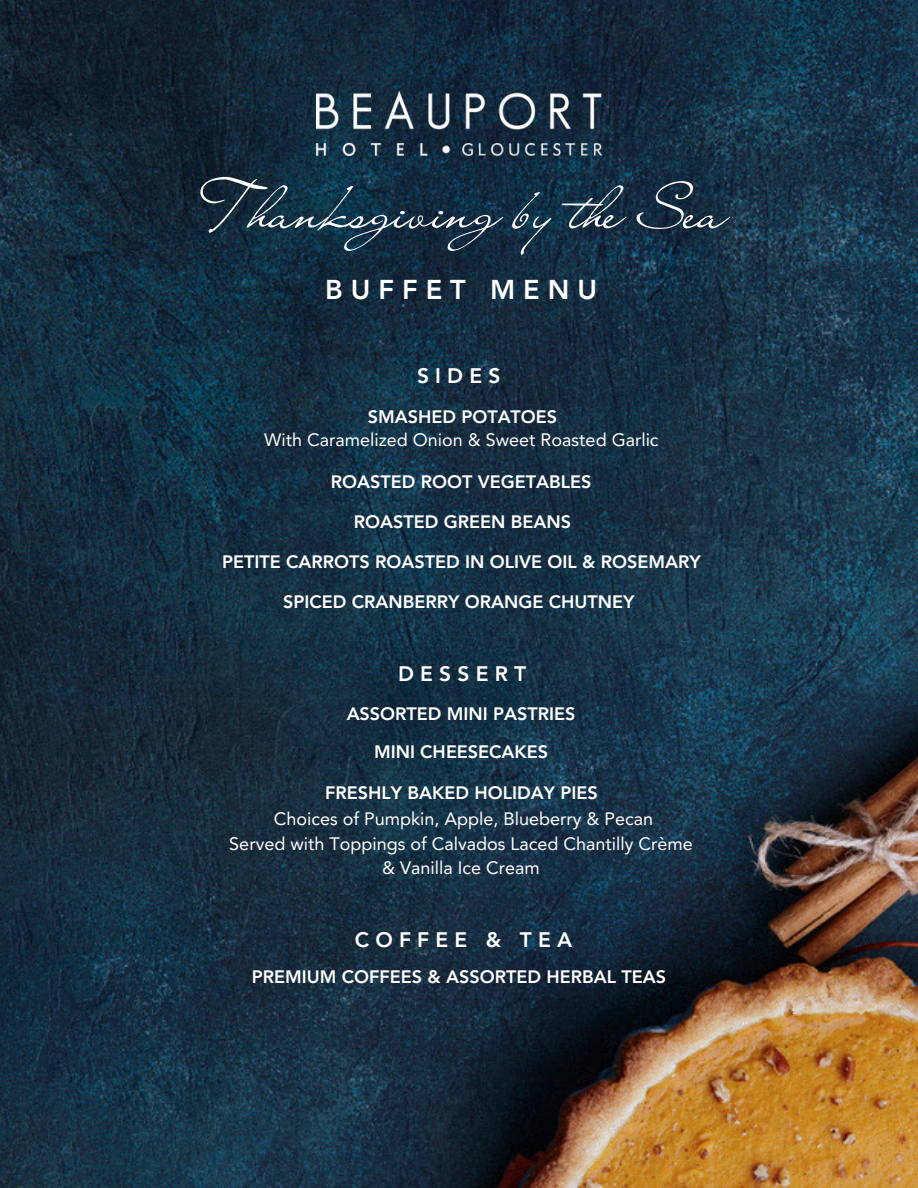
<style>
.page{position:relative;width:918px;height:1188px;background:#fff}
.page>*{position:absolute;margin:0;border:0;box-sizing:border-box;transform-origin:0 0}
.t1{font:58.35px "Liana";color:#fff}
.t2{font:800 27.3px "Avenir LT Pro";letter-spacing:.295em;color:#fff}
.t3{font:800 21px "Avenir LT Pro";letter-spacing:.295em;color:#fff}
.t4{font:800 18px "Avenir LT Pro";color:#fff}
.t5{font:18px "Avenir LT Pro";color:#fff}
</style>
<div class="page">
<img style="left:0;top:0;width:918px;height:1188px">
<img style="left:316px;top:92px;width:286px;height:64px">
<h1 class="t1" style="left:195px;top:172px;width:534px">Thanksgivingby the Sea</h1>
<h2 class="t2" style="left:325px;top:278px;width:274px">BUFFET MENU</h2>
<h4 class="t3" style="left:417px;top:367px;width:85px">SIDES</h4>
<h3 class="t4" style="left:368px;top:409px;width:191px">SMASHED POTATOES</h3>
<h4 class="t5" style="left:264px;top:432px;width:396px">With Caramelized Onion &amp; Sweet Roasted Garlic</h4>
<p class="t4" style="left:331px;top:474px;width:262px">ROASTED ROOT VEGETABLES</p>
<h4 class="t4" style="left:354px;top:514px;width:219px">ROASTED GREEN BEANS</h4>
<h4 class="t4" style="left:222px;top:555px;width:480px">PETITE CARROTS ROASTED IN OLIVE OIL &amp; ROSEMARY</h4>
<h4 class="t4" style="left:283px;top:595px;width:353px">SPICED CRANBERRY ORANGE CHUTNEY</h4>
<h4 class="t3" style="left:398px;top:665px;width:129px">DESSERT</h4>
<h3 class="t4" style="left:347px;top:707px;width:230px">ASSORTED MINI PASTRIES</h3>
<h4 class="t4" style="left:374px;top:744px;width:176px">MINI CHEESECAKES</h4>
<h4 class="t4" style="left:325px;top:786px;width:274px">FRESHLY BAKED HOLIDAY PIES</h4>
<p class="t5" style="left:274px;top:811px;width:381px">Choices of Pumpkin, Apple, Blueberry &amp; Pecan</p>
<p class="t5" style="left:229px;top:836px;width:465px">Served with Toppings of Calvados Laced Chantilly Crème</p>
<p class="t5" style="left:382px;top:861px;width:159px">&amp; Vanilla Ice Cream</p>
<h3 class="t3" style="left:355px;top:931px;width:219px">COFFEE &amp; TEA</h3>
<h4 class="t4" style="left:252px;top:969px;width:416px">PREMIUM COFFEES &amp; ASSORTED HERBAL TEAS</h4>
</div>
